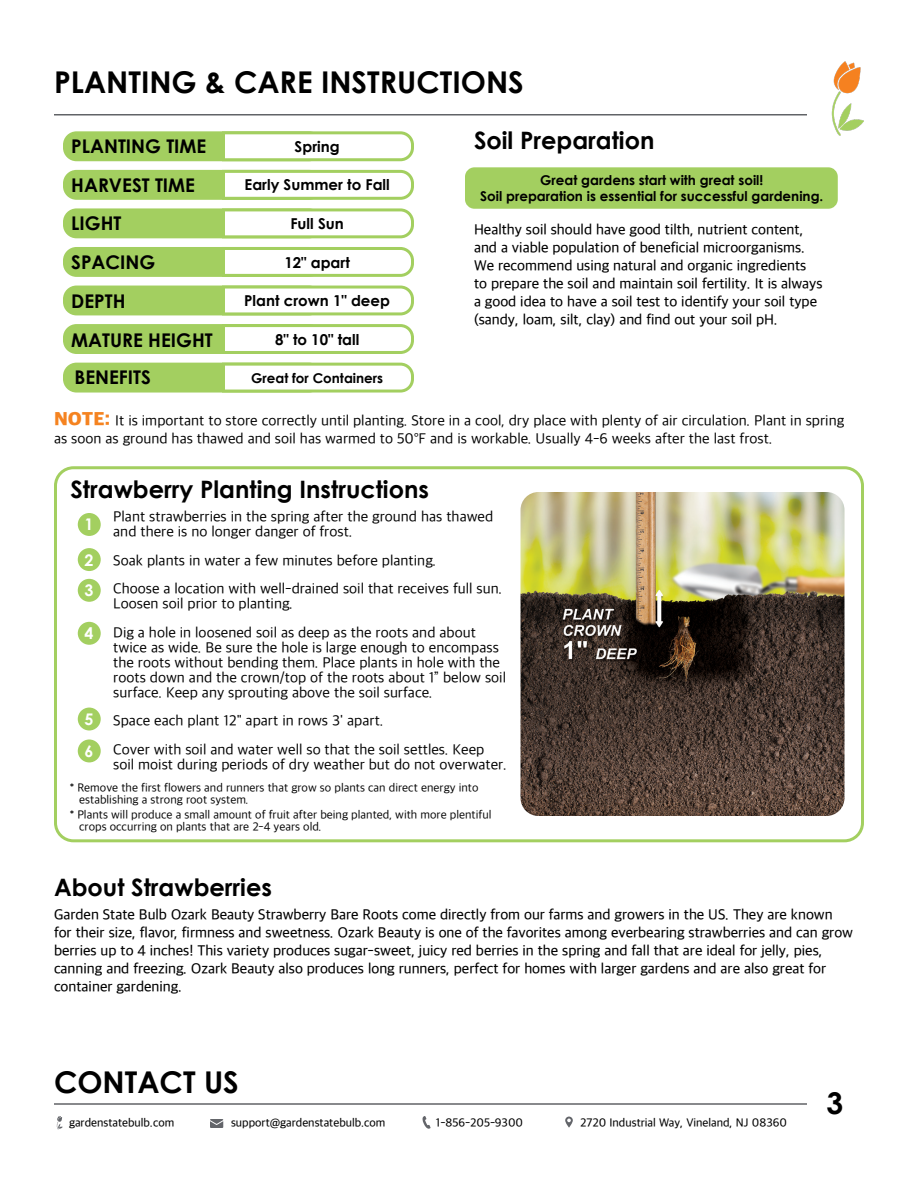
<style>
.page{position:relative;width:918px;height:1188px;background:#fff}
.page>*{position:absolute;margin:0;border:0;box-sizing:border-box;transform-origin:0 0}
.t1{font:700 30px "Century Gothic";color:#000}
.t2{font:700 24px "Century Gothic";color:#000}
.t3{font:700 18.9px/36.9px "Century Gothic";color:#000}
.t4{font:700 16.05px "Century Gothic";color:#fff}
.t5{font:15px/15px "Apple SD Gothic Neo";color:#000}
.t6{font:500 15px/18px "Apple SD Gothic Neo";color:#000}
.t7{font:700 15px "Century Gothic";color:#000}
.t8{font:700 13.5px/16.2px "Century Gothic";color:#000;text-align:center}
.t9{font:12px "Apple SD Gothic Neo";color:#000}
.t10{font:500 12px "Apple SD Gothic Neo";color:#000}
.s1{font-weight:800;font-size:19.5px;color:#f58320}
</style>
<div class="page">
<hr style="left:54px;top:114px;width:753px;height:2px;background:#616367">
<div style="left:63px;top:131px;width:259px;height:30px;background:#a3cf60;border-radius:13px"></div>
<div style="left:54px;top:466px;width:810px;height:376px;border:3px solid #a3cf60;border-radius:18px"></div>
<div style="left:465px;top:167px;width:373px;height:42px;background:#a3cf60;border-radius:9px"></div>
<div style="left:63px;top:208px;width:259px;height:30px;background:#a3cf60;border-radius:13px"></div>
<div style="left:63px;top:286px;width:259px;height:29px;background:#a3cf60;border-radius:13px"></div>
<div style="left:63px;top:170px;width:259px;height:30px;background:#a3cf60;border-radius:13px"></div>
<div style="left:63px;top:247px;width:259px;height:30px;background:#a3cf60;border-radius:13px"></div>
<div style="left:63px;top:324px;width:259px;height:30px;background:#a3cf60;border-radius:13px"></div>
<div style="left:63px;top:363px;width:259px;height:30px;background:#a3cf60;border-radius:13px"></div>
<svg style="left:220px;top:131px;width:194px;height:69px"></svg>
<svg style="left:220px;top:208px;width:194px;height:69px"></svg>
<svg style="left:220px;top:285px;width:194px;height:31px"></svg>
<svg style="left:220px;top:324px;width:194px;height:30px"></svg>
<svg style="left:220px;top:362px;width:194px;height:31px"></svg>
<hr style="left:54px;top:1103px;width:753px;height:2px;background:#616367">
<svg style="left:56px;top:1116px;width:7px;height:14px"></svg>
<svg style="left:210px;top:1119px;width:13px;height:9px"></svg>
<svg style="left:423px;top:1116px;width:8px;height:13px"></svg>
<svg style="left:565px;top:1117px;width:8px;height:11px"></svg>
<img style="left:831px;top:61px;width:33px;height:75px">
<div style="left:78px;top:513px;width:23px;height:23px;background:#a3cf60;border-radius:50%"></div>
<div style="left:78px;top:548px;width:23px;height:23px;background:#a3cf60;border-radius:50%"></div>
<div style="left:78px;top:579px;width:23px;height:23px;background:#a3cf60;border-radius:50%"></div>
<div style="left:78px;top:622px;width:23px;height:23px;background:#a3cf60;border-radius:50%"></div>
<div style="left:78px;top:708px;width:23px;height:22px;background:#a3cf60;border-radius:50%"></div>
<div style="left:78px;top:739px;width:23px;height:23px;background:#a3cf60;border-radius:50%"></div>
<img style="left:520px;top:492px;width:324px;height:324px">
<h1 class="t1" style="left:54px;top:59px;width:471px">PLANTING &amp; CARE INSTRUCTIONS</h1>
<p class="t3" style="left:71px;top:127px;width:137px">PLANTING TIME</p>
<p class="t7" style="left:295px;top:135px;width:46px">Spring</p>
<h2 class="t2" style="left:474px;top:122px;width:182px">Soil Preparation</h2>
<p class="t3" style="left:71px;top:166px;width:125px">HARVEST TIME</p>
<p class="t7" style="left:245px;top:174px;width:147px">Early Summer to Fall</p>
<p class="t8" style="left:480px;top:171px;width:345px">Great gardens start with great soil!<br>Soil preparation is essential for successful gardening.</p>
<p class="t3" style="left:71px;top:204px;width:52px">LIGHT</p>
<p class="t3" style="left:71px;top:243px;width:86px">SPACING</p>
<p class="t3" style="left:71px;top:281px;width:56px">DEPTH</p>
<p class="t7" style="left:290px;top:212px;width:55px">Full Sun</p>
<p class="t7" style="left:284px;top:251px;width:67px">12" apart</p>
<p class="t7" style="left:244px;top:289px;width:147px">Plant crown 1" deep</p>
<p class="t6" style="left:474px;top:222px;width:350px">Healthy soil should have good tilth, nutrient content, and a viable population of beneficial microorganisms.<br>We recommend using natural and organic ingredients to prepare the soil and maintain soil fertility. It is always a good idea to have a soil test to identify your soil type (sandy, loam, silt, clay) and find out your soil pH.</p>
<p class="t3" style="left:71px;top:321px;width:143px">MATURE HEIGHT<br>BENEFITS</p>
<p class="t7" style="left:275px;top:328px;width:86px">8" to 10" tall</p>
<p class="t8" style="left:251px;top:369px;width:134px">Great for Containers</p>
<p class="t5" style="left:54px;top:412px;width:792px;line-height:18px"><span class="s1">NOTE:</span> It is important to store correctly until planting. Store in a cool, dry place with plenty of air circulation. Plant in spring as soon as ground has thawed and soil has warmed to 50°F and is workable. Usually 4-6 weeks after the last frost.</p>
<p class="t2" style="left:70px;top:471px;width:360px">Strawberry Planting Instructions</p>
<p class="t5" style="left:113px;top:510px;width:382px">Plant strawberries in the spring after the ground has thawed and there is no longer danger of frost.</p>
<p class="t5" style="left:113px;top:554px;width:325px">Soak plants in water a few minutes before planting.</p>
<p class="t5" style="left:113px;top:582px;width:390px">Choose a location with well-drained soil that receives full sun.<br>Loosen soil prior to planting.</p>
<p class="t5" style="left:113px;top:626px;width:394px">Dig a hole in loosened soil as deep as the roots and about twice as wide. Be sure the hole is large enough to encompass the roots without bending them. Place plants in hole with the roots down and the crown/top of the roots about 1” below soil surface. Keep any sprouting above the soil surface.</p>
<p class="t5" style="left:113px;top:714px;width:272px">Space each plant 12" apart in rows 3' apart.</p>
<p class="t5" style="left:113px;top:743px;width:395px">Cover with soil and water well so that the soil settles. Keep soil moist during periods of dry weather but do not overwater.</p>
<p class="t9" style="left:70px;top:781px;width:410px">* Remove the first flowers and runners that grow so plants can direct energy into</p>
<p class="t9" style="left:79px;top:793px;width:171px">establishing a strong root system.</p>
<p class="t9" style="left:70px;top:808px;width:423px">* Plants will produce a small amount of fruit after being planted, with more plentiful</p>
<p class="t9" style="left:79px;top:820px;width:244px">crops occurring on plants that are 2-4 years old.</p>
<p class="t4" style="left:85px;top:512px;width:10px">1</p>
<p class="t4" style="left:85px;top:548px;width:10px">2</p>
<p class="t4" style="left:85px;top:578px;width:10px">3</p>
<p class="t4" style="left:85px;top:621px;width:10px">4</p>
<p class="t4" style="left:85px;top:707px;width:10px">5</p>
<p class="t4" style="left:85px;top:739px;width:10px">6</p>
<p class="t2" style="left:54px;top:869px;width:219px">About Strawberries</p>
<p class="t6" style="left:54px;top:907px;width:801px">Garden State Bulb Ozark Beauty Strawberry Bare Roots come directly from our farms and growers in the US. They are known for their size, flavor, firmness and sweetness. Ozark Beauty is one of the favorites among everbearing strawberries and can grow berries up to 4 inches! This variety produces sugar-sweet, juicy red berries in the spring and fall that are ideal for jelly, pies, canning and freezing. Ozark Beauty also produces long runners, perfect for homes with larger gardens and are also great for container gardening.</p>
<h1 class="t1" style="left:54px;top:1060px;width:186px">CONTACT US</h1>
<p class="t10" style="left:69px;top:1116px;width:107px">gardenstatebulb.com</p>
<p class="t10" style="left:231px;top:1116px;width:156px">support@gardenstatebulb.com</p>
<p class="t10" style="left:436px;top:1116px;width:89px">1-856-205-9300</p>
<p class="t10" style="left:580px;top:1116px;width:208px">2720 Industrial Way, Vineland, NJ 08360</p>
<h1 class="t1" style="left:826px;top:1080px;width:18px">3</h1>
</div>
